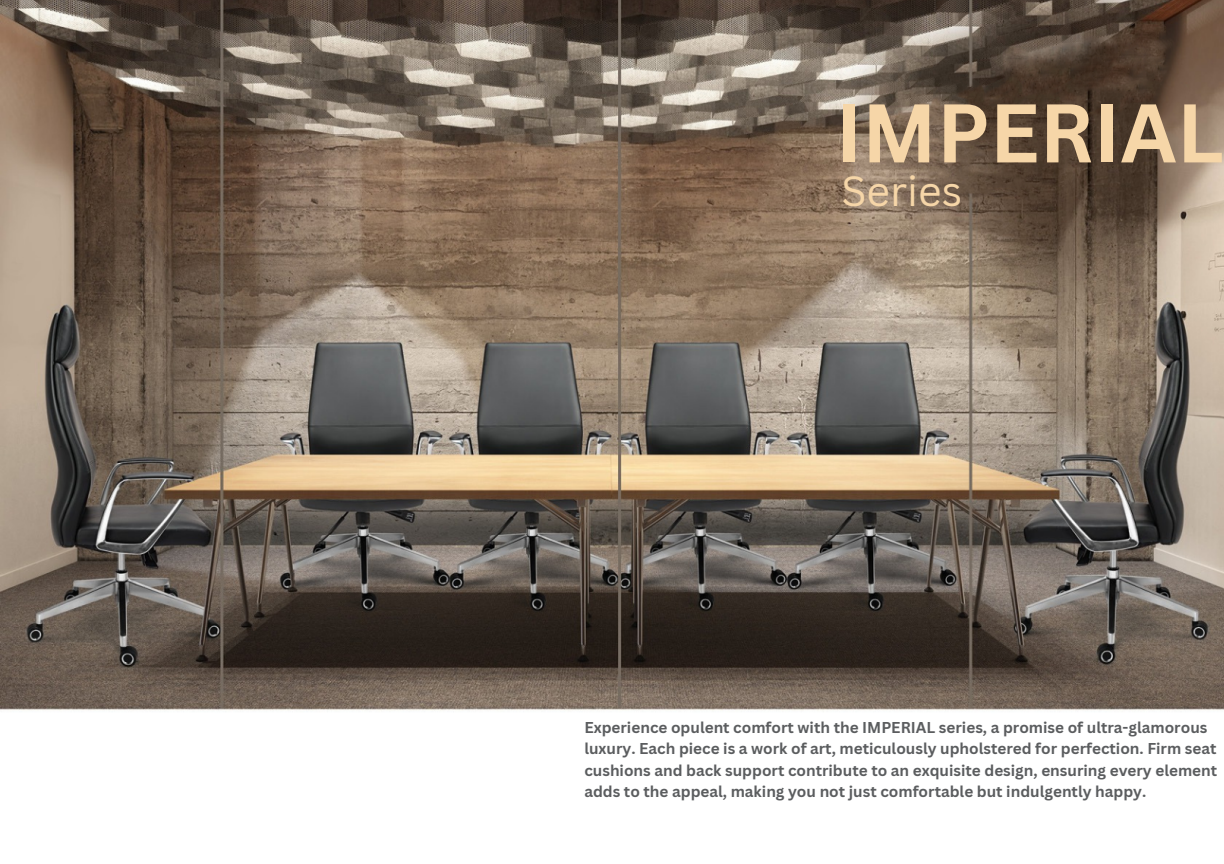
<style>
.page{position:relative;width:1224px;height:864px;background:#fff}
.page>*{position:absolute;margin:0;border:0;box-sizing:border-box;transform-origin:0 0}
.t1{font:700 81.2px "Canva Sans";color:#f6d6a8}
.t2{font:41px "Canva Sans";color:#f6d6a8}
.t3{font:700 15.3px/21.3px "Canva Sans";color:#5b5d5f}
</style>
<div class="page">
<img style="left:0;top:0;width:1224px;height:711px">
<p class="t1" style="left:835px;top:76px;width:390px">IMPERIAL</p>
<h1 class="t2" style="left:842px;top:163px;width:122px">Series</h1>
<h2 class="t3" style="left:584px;top:716px;width:634px">Experience opulent comfort with the IMPERIAL series, a promise of ultra-glamorous luxury. Each piece is a work of art, meticulously upholstered for perfection. Firm seat cushions and back support contribute to an exquisite design, ensuring every element adds to the appeal, making you not just comfortable but indulgently happy.</h2>
</div>
